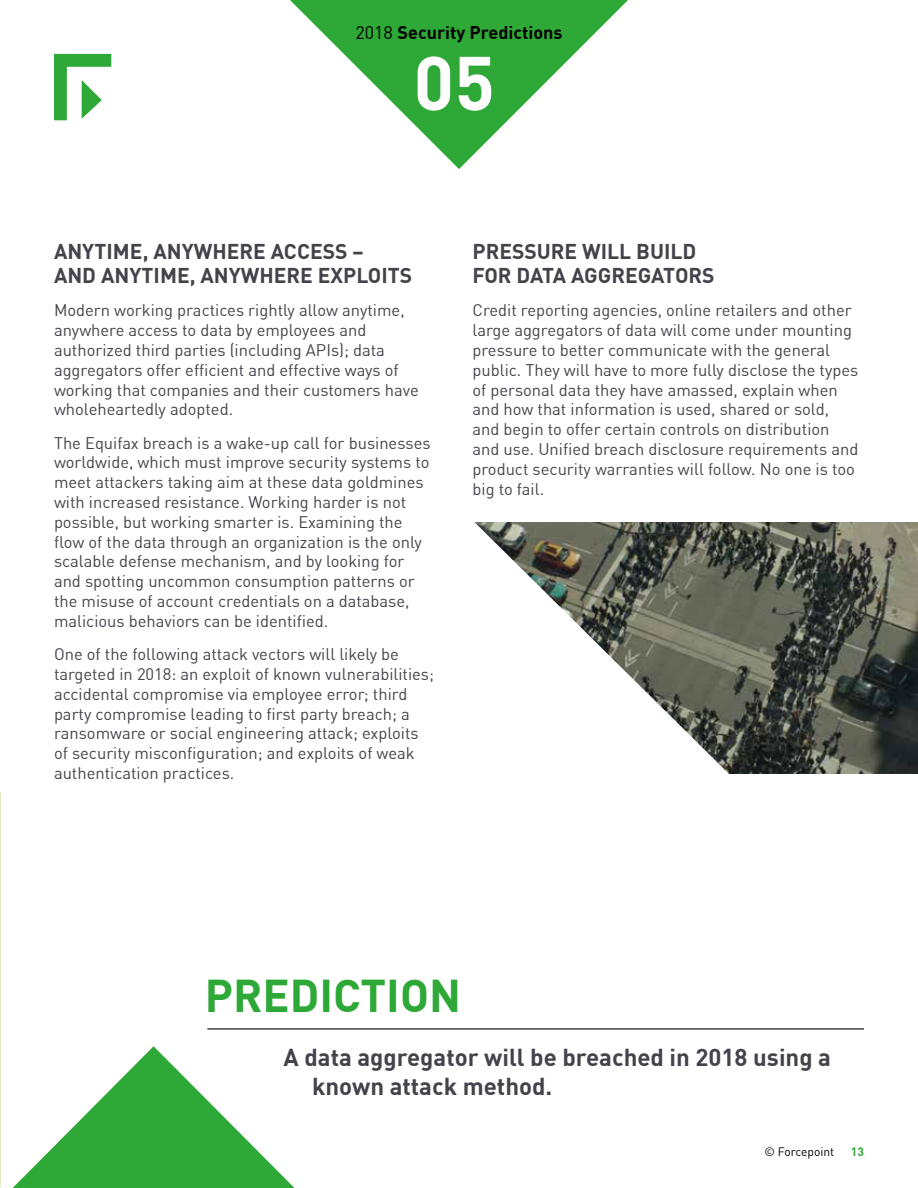
<style>
.page{position:relative;width:918px;height:1188px;background:#fff}
.page>*{position:absolute;margin:0;border:0;box-sizing:border-box;transform-origin:0 0}
.t1{font:700 75px "DIN Offc Pro";color:#fff}
.t2{font:700 45px "DIN Offc Pro";color:#2ea836}
.t3{font:700 24px/28.8px "DIN Offc Pro";color:#44434b}
.t4{font:700 21px/24px "DIN Offc Pro";color:#44434b}
.t5{font:700 18px "DIN Offc Pro";color:#000}
.t6{font:16.5px/19.8px "DIN Offc Pro";color:#44434b}
.t7{font:12px "DIN Offc Pro";color:#000}
.t8{font:700 12px "DIN Offc Pro";color:#2ea836}
.s1{font-weight:400}
</style>
<div class="page">
<img style="left:474px;top:522px;width:444px;height:252px">
<svg style="left:54px;top:54px;width:57px;height:66px"></svg>
<svg style="left:13px;top:1046px;width:282px;height:142px"></svg>
<svg style="left:290px;top:0;width:338px;height:169px"></svg>
<hr style="left:207px;top:1028px;width:657px;height:2px;background:#44434b">
<p class="t5" style="left:355px;top:19px;width:209px"><span class="s1">2018</span> Security Predictions</p>
<h1 class="t1" style="left:414px;top:25px;width:83px">05</h1>
<p class="t4" style="left:54px;top:238px;width:360px">ANYTIME, ANYWHERE ACCESS –<br>AND ANYTIME, ANYWHERE EXPLOITS</p>
<p class="t6" style="left:54px;top:299px;width:366px">Modern working practices rightly allow anytime, anywhere access to data by employees and authorized third parties (including APIs); data aggregators offer efficient and effective ways of working that companies and their customers have wholeheartedly adopted.</p>
<p class="t6" style="left:54px;top:432px;width:378px">The Equifax breach is a wake-up call for businesses worldwide, which must improve security systems to meet attackers taking aim at these data goldmines with increased resistance. Working harder is not possible, but working smarter is. Examining the flow of the data through an organization is the only scalable defense mechanism, and by looking for and spotting uncommon consumption patterns or the misuse of account credentials on a database, malicious behaviors can be identified.</p>
<p class="t6" style="left:54px;top:643px;width:382px">One of the following attack vectors will likely be targeted in 2018: an exploit of known vulnerabilities; accidental compromise via employee error; third party compromise leading to first party breach; a ransomware or social engineering attack; exploits of security misconfiguration; and exploits of weak authentication practices.</p>
<p class="t4" style="left:472px;top:238px;width:244px">PRESSURE WILL BUILD<br>FOR DATA AGGREGATORS</p>
<p class="t6" style="left:472px;top:299px;width:387px">Credit reporting agencies, online retailers and other large aggregators of data will come under mounting pressure to better communicate with the general public. They will have to more fully disclose the types of personal data they have amassed, explain when and how that information is used, shared or sold, and begin to offer certain controls on distribution and use. Unified breach disclosure requirements and product security warranties will follow. No one is too big to fail.</p>
<h2 class="t2" style="left:205px;top:960px;width:258px">PREDICTION</h2>
<h3 class="t3" style="left:312px;top:1041px;width:520px;text-indent:-28px">A data aggregator will be breached in 2018 using a known attack method.</h3>
<p class="t7" style="left:764px;top:1143px;width:71px">© Forcepoint</p>
<p class="t8" style="left:851px;top:1143px;width:15px">13</p>
</div>
